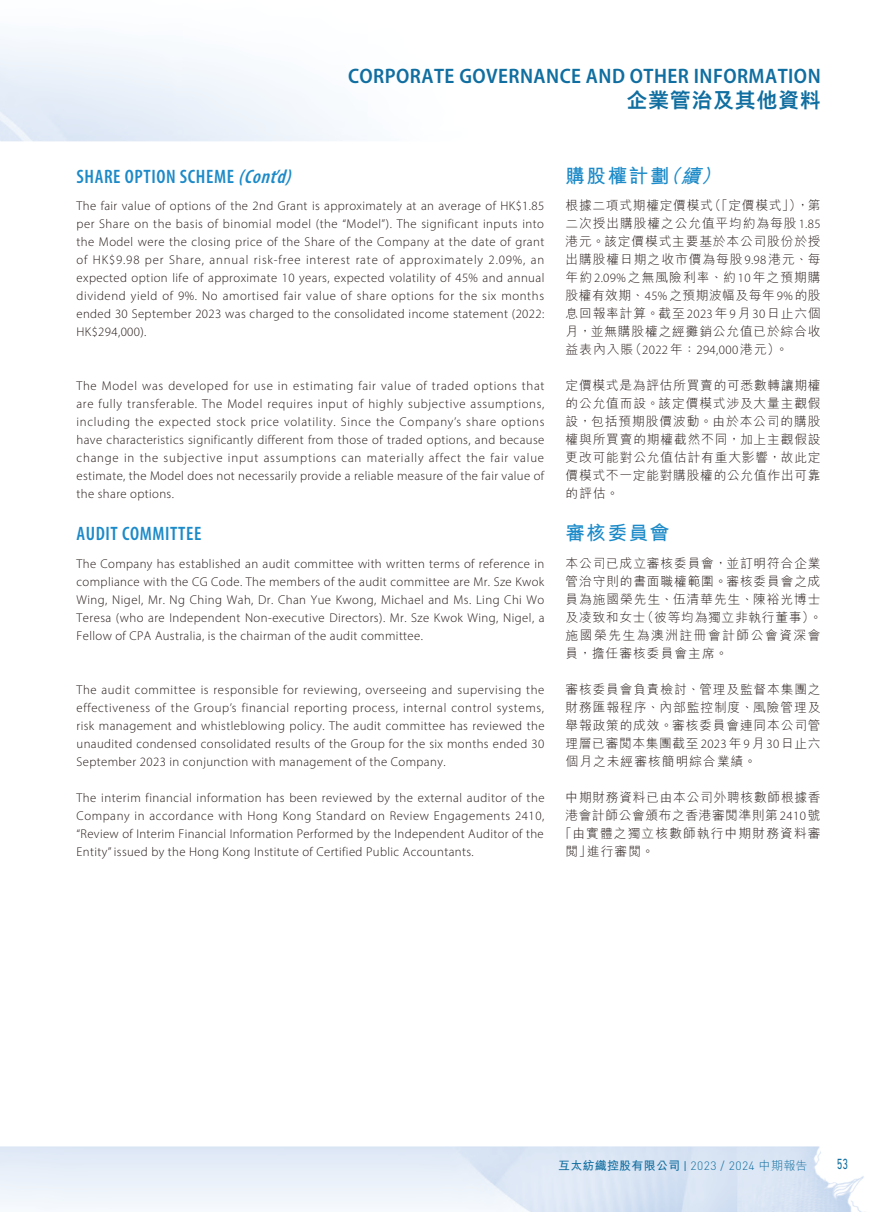
<style>
.page{position:relative;width:893px;height:1212px;background:#fff}
.page>*{position:absolute;margin:0;border:0;box-sizing:border-box;transform-origin:0 0}
.t1{font:600 semi-condensed 21px "Myriad Pro";letter-spacing:.02em;color:#106ea0}
.t2{font:800 21px "M Hei HK";letter-spacing:.03em;color:#106ea0}
.t3{font:600 condensed 19.5px "Myriad Pro";letter-spacing:.03em;color:#1c8ac8}
.t4{font:700 19.5px "M Hei HK";letter-spacing:.08em;color:#1c8ac8}
.t5{font:15px "DIN Next LT Pro";color:#106ea0;scale:.7 1}
.t6{font:300 12.75px/18px "Myriad Pro";letter-spacing:.03em;color:#231916;text-align:justify}
.t7{font:300 12.75px/18px "M Hei HK";letter-spacing:.065em;color:#231916;text-align:justify}
.t8{font:300 12.75px "M Hei HK";letter-spacing:.045em;color:#231916}
.t9{font:300 12.75px "M Hei HK";letter-spacing:.085em;color:#231916}
.t10{font:700 12px "M Hei HK";letter-spacing:.02em;color:#106ea0}
.s1{font-style:italic}
.s2{font-family:"Myriad Pro"}
.s3{font-family:"DIN Next LT Pro";font-weight:400}
.s4{font-family:"DIN Pro";font-weight:300}
.s5{font-weight:300}
</style>
<div class="page">
<h1 class="t1" style="left:348px;top:62px;width:474px">CORPORATE GOVERNANCE AND OTHER INFORMATION</h1>
<h1 class="t2" style="left:627px;top:90px;width:196px">企業管治及其他資料</h1>
<h2 class="t3" style="left:77px;top:165px;width:221px">SHARE OPTION SCHEME <span class="s1">(Cont’d)</span></h2>
<p class="t6" style="left:77px;top:197px;width:469px">The fair value of options of the 2nd Grant is approximately at an average of HK$1.85 per Share on the basis of binomial model (the “Model”). The significant inputs into the Model were the closing price of the Share of the Company at the date of grant of HK$9.98 per Share, annual risk-free interest rate of approximately 2.09%, an expected option life of approximate 10 years, expected volatility of 45% and annual dividend yield of 9%. No amortised fair value of share options for the six months ended 30 September 2023 was charged to the consolidated income statement (2022:<br>HK$294,000).</p>
<p class="t6" style="left:77px;top:377px;width:469px">The Model was developed for use in estimating fair value of traded options that are fully transferable. The Model requires input of highly subjective assumptions, including the expected stock price volatility. Since the Company’s share options have characteristics significantly different from those of traded options, and because change in the subjective input assumptions can materially affect the fair value estimate, the Model does not necessarily provide a reliable measure of the fair value of the share options.</p>
<h2 class="t3" style="left:77px;top:522px;width:126px">AUDIT COMMITTEE</h2>
<p class="t6" style="left:77px;top:554px;width:470px">The Company has established an audit committee with written terms of reference in compliance with the CG Code. The members of the audit committee are Mr. Sze Kwok Wing, Nigel, Mr. Ng Ching Wah, Dr. Chan Yue Kwong, Michael and Ms. Ling Chi Wo Teresa (who are Independent Non-executive Directors). Mr. Sze Kwok Wing, Nigel, a Fellow of CPA Australia, is the chairman of the audit committee.</p>
<p class="t6" style="left:77px;top:680px;width:469px">The audit committee is responsible for reviewing, overseeing and supervising the effectiveness of the Group’s financial reporting process, internal control systems, risk management and whistleblowing policy. The audit committee has reviewed the unaudited condensed consolidated results of the Group for the six months ended 30<br>September 2023 in conjunction with management of the Company.</p>
<p class="t6" style="left:77px;top:788px;width:470px">The interim financial information has been reviewed by the external auditor of the Company in accordance with Hong Kong Standard on Review Engagements 2410, “Review of Interim Financial Information Performed by the Independent Auditor of the Entity” issued by the Hong Kong Institute of Certified Public Accountants.</p>
<h2 class="t4" style="left:566px;top:162px;width:163px">購股權計劃<span class="s1">（續）</span></h2>
<p class="t7" style="left:566px;top:196px;width:257px">根據二項式期權定價模式（「定價模式」），第二次授出購股權之公允值平均約為每股<span class="s2">1.85</span>港元。該定價模式主要基於本公司股份於授出購股權日期之收市價為每股<span class="s2">9.98</span>港元、每年約<span class="s2">2.09%</span>之無風險利率、約<span class="s2">10</span>年之預期購股權有效期、<span class="s2">45%</span>之預期波幅及每年<span class="s2">9%</span>的股息回報率計算。截至<span class="s2">2023</span>年<span class="s2">9</span>月<span class="s2">30</span>日止六個月，並無購股權之經攤銷公允值已於綜合收益表內入賬（<span class="s2">2022</span>年：<span class="s2">294,000</span>港元）。</p>
<p class="t7" style="left:566px;top:377px;width:257px">定價模式是為評估所買賣的可悉數轉讓期權的公允值而設。該定價模式涉及大量主觀假設，包括預期股價波動。由於本公司的購股權與所買賣的期權截然不同，加上主觀假設更改可能對公允值估計有重大影響，故此定價模式不一定能對購股權的公允值作出可靠的評估。</p>
<h2 class="t4" style="left:566px;top:519px;width:105px">審核委員會</h2>
<p class="t7" style="left:566px;top:554px;width:258px;text-align:left">本公司已成立審核委員會，並訂明符合企業管治守則的書面職權範圍。審核委員會之成員為施國榮先生、伍清華先生、陳裕光博士及凌致和女士（彼等均為獨立非執行董事）。施國榮先生為澳洲註冊會計師公會資深會員，擔任審核委員會主席。</p>
<p class="t7" style="left:566px;top:680px;width:257px">審核委員會負責檢討、管理及監督本集團之財務匯報程序、內部監控制度、風險管理及舉報政策的成效。審核委員會連同本公司管理層已審閱本集團截至<span class="s2">2023</span>年<span class="s2">9</span>月<span class="s2">30</span>日止六個月之未經審核簡明綜合業績。</p>
<p class="t7" style="left:566px;top:788px;width:257px">中期財務資料已由本公司外聘核數師根據香</p>
<p class="t8" style="left:566px;top:808px;width:257px">港會計師公會頒布之香港審閱準則第<span class="s2">2410</span>號</p>
<p class="t9" style="left:559px;top:826px;width:263px">「由實體之獨立核數師執行中期財務資料審</p>
<p class="t7" style="left:566px;top:842px;width:90px">閱」進行審閱。</p>
<p class="t10" style="left:558px;top:1156px;width:251px">互太紡織控股有限公司 <span class="s3">|</span> <span class="s4">2023 / 2024</span> <span class="s5">中期報告</span></p>
<p class="t5" style="left:837px;top:1155px;width:18px">53</p>
</div>
